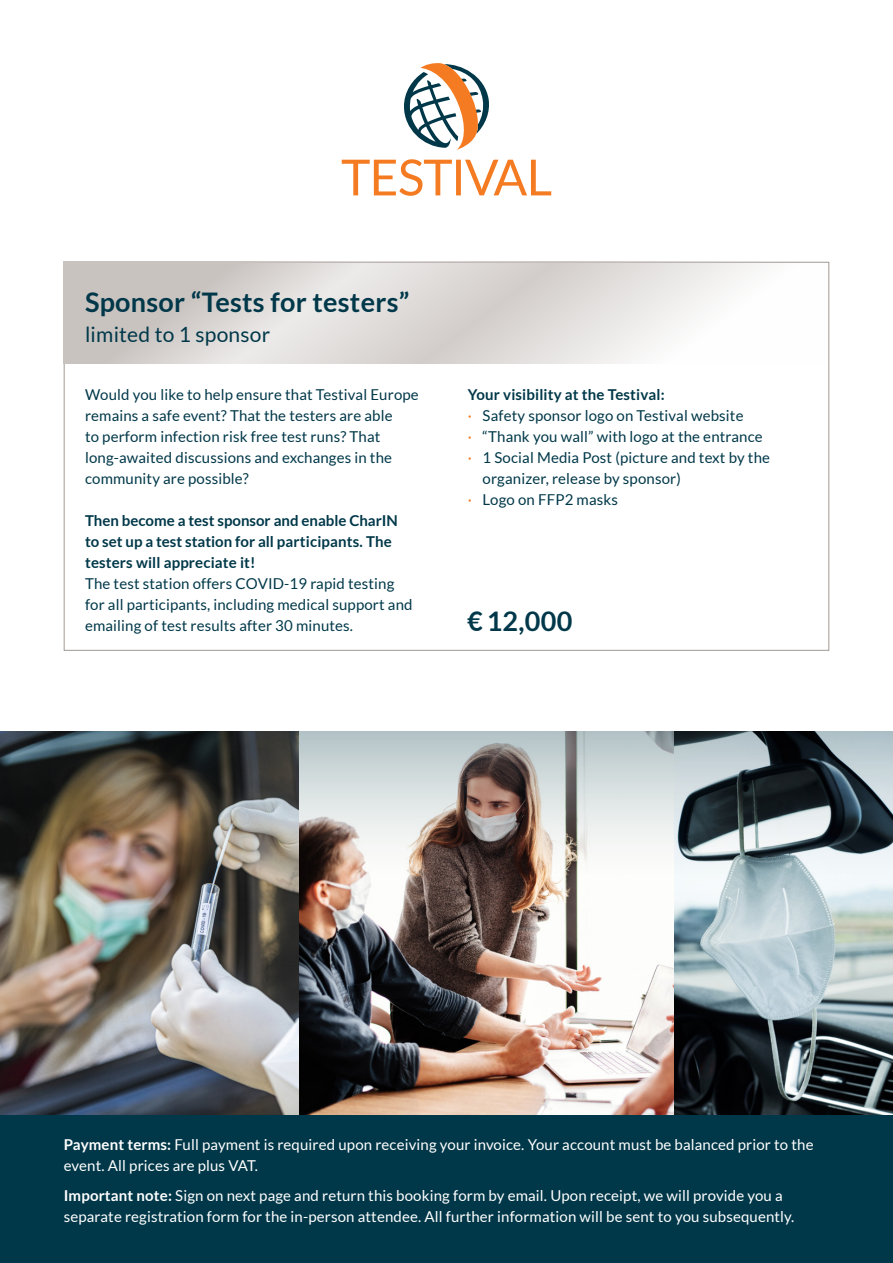
<style>
.page{position:relative;width:893px;height:1263px;background:#fff}
.page>*{position:absolute;margin:0;border:0;box-sizing:border-box;transform-origin:0 0}
.t1{font:700 27px "Lato";letter-spacing:.01em;color:#003849}
.t2{font:21px "Lato";letter-spacing:.01em;color:#003849}
.t3{font:15px/21px "Lato";letter-spacing:.01em;color:#003849}
.t4{font:15px/21px "Lato";letter-spacing:.01em;color:#fff}
.t5{font:700 15px/21px "Lato";letter-spacing:.01em;color:#003849}
.s1{color:#f47921}
.s2{font-weight:700}
</style>
<div class="page">
<div style="left:0;top:1114px;width:893px;height:149px;background:#003849"></div>
<div style="left:64px;top:262px;width:765px;height:389px;background:#fff;border:1px solid #a29992"></div>
<svg style="left:64px;top:262px;width:765px;height:102px"></svg>
<img style="left:0;top:731px;width:893px;height:383px">
<img style="left:0;top:731px;width:892px;height:149px">
<svg style="left:404px;top:63px;width:85px;height:87px"></svg>
<svg style="left:342px;top:159px;width:209px;height:37px"></svg>
<h1 class="t1" style="left:85px;top:287px;width:326px">Sponsor “Tests for testers”</h1>
<h2 class="t2" style="left:85px;top:323px;width:187px">limited to 1 sponsor</h2>
<p class="t3" style="left:85px;top:383px;width:335px">Would you like to help ensure that Testival Europe remains a safe event? That the testers are able<br>to perform infection risk free test runs? That long-awaited discussions and exchanges in the community are possible?</p>
<p class="t5" style="left:85px;top:509px;width:314px">Then become a test sponsor and enable CharIN to set up a test station for all participants. The testers will appreciate it!</p>
<p class="t3" style="left:85px;top:572px;width:329px">The test station offers COVID-19 rapid testing for all participants, including medical support and emailing of test results after 30 minutes.</p>
<p class="t5" style="left:468px;top:383px;width:198px">Your visibility at the Testival:</p>
<p class="t3" style="left:468px;top:404px;width:277px"><span class="s1">·</span> Safety sponsor logo on Testival website</p>
<p class="t3" style="left:468px;top:425px;width:296px"><span class="s1">·</span> “Thank you wall” with logo at the entrance</p>
<p class="t3" style="left:468px;top:446px;width:304px"><span class="s1">·</span> 1 Social Media Post (picture and text by the</p>
<p class="t3" style="left:483px;top:467px;width:200px">organizer, release by sponsor)</p>
<p class="t3" style="left:468px;top:488px;width:152px"><span class="s1">·</span> Logo on FFP2 masks</p>
<h1 class="t1" style="left:467px;top:605px;width:107px">€12,000</h1>
<p class="t4" style="left:64px;top:1134px;width:751px"><span class="s2">Payment terms:</span> Full payment is required upon receiving your invoice. Your account must be balanced prior to the event. All prices are plus VAT.</p>
<p class="t4" style="left:64px;top:1185px;width:732px"><span class="s2">Important note:</span> Sign on next page and return this booking form by email. Upon receipt, we will provide you a separate registration form for the in-person attendee. All further information will be sent to you subsequently.</p>
</div>
